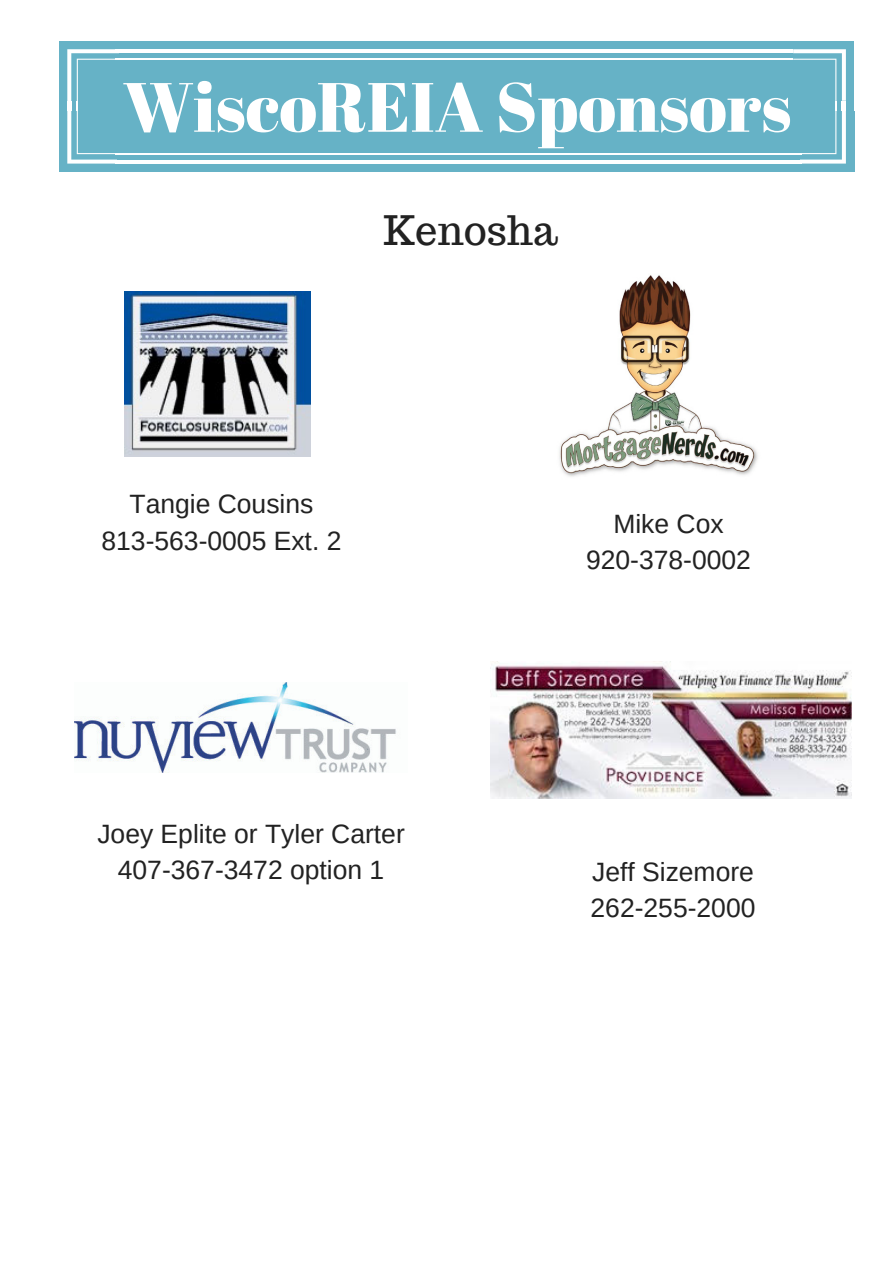
<style>
.page{position:relative;width:893px;height:1263px;background:#fff}
.page>*{position:absolute;margin:0;border:0;box-sizing:border-box;transform-origin:0 0}
.t1{font:69.6px "Abril Fatface";color:#fff}
.t2{font:39.75px "Trocchi";color:#222}
.t3{font:26.55px/36px "Arimo";color:#222;text-align:center}
</style>
<div class="page">
<div style="left:119px;top:101px;width:683px;height:10px;background:#66b2c6"></div>
<div style="left:59px;top:41px;width:61px;height:61px;background:#66b2c6"></div>
<div style="left:119px;top:41px;width:683px;height:61px;background:#66b2c6"></div>
<hr style="left:115px;top:59px;width:682px;height:1px;background:#fff">
<hr style="left:115px;top:49px;width:682px;height:4px;background:#fff">
<div style="left:793px;top:41px;width:61px;height:61px;background:#66b2c6"></div>
<div style="left:59px;top:101px;width:61px;height:10px;background:#66b2c6"></div>
<div style="left:793px;top:101px;width:61px;height:10px;background:#66b2c6"></div>
<div style="left:59px;top:111px;width:61px;height:61px;background:#66b2c6"></div>
<svg style="left:67px;top:49px;width:53px;height:115px"></svg>
<div style="left:793px;top:111px;width:61px;height:61px;background:#66b2c6"></div>
<svg style="left:793px;top:49px;width:53px;height:115px"></svg>
<div style="left:117px;top:111px;width:683px;height:61px;background:#66b2c6"></div>
<hr style="left:115px;top:153px;width:687px;height:1px;background:#fff">
<hr style="left:115px;top:160px;width:687px;height:4px;background:#fff">
<img style="left:491px;top:661px;width:360px;height:137px">
<img style="left:559px;top:275px;width:199px;height:202px">
<img style="left:74px;top:682px;width:323px;height:90px">
<img style="left:125px;top:292px;width:186px;height:164px">
<h1 class="t1" style="left:123px;top:58px;width:670px">WiscoREIA Sponsors</h1>
<h2 class="t2" style="left:384px;top:205px;width:176px">Kenosha</h2>
<p class="t3" style="left:102px;top:486px;width:241px">Tangie Cousins<br>813-563-0005 Ext. 2</p>
<p class="t3" style="left:586px;top:505px;width:166px">Mike Cox<br>920-378-0002</p>
<p class="t3" style="left:97px;top:816px;width:309px">Joey Eplite or Tyler Carter<br>407-367-3472 option 1</p>
<p class="t3" style="left:591px;top:853px;width:166px;text-align:left">Jeff Sizemore<br>262-255-2000</p>
</div>
